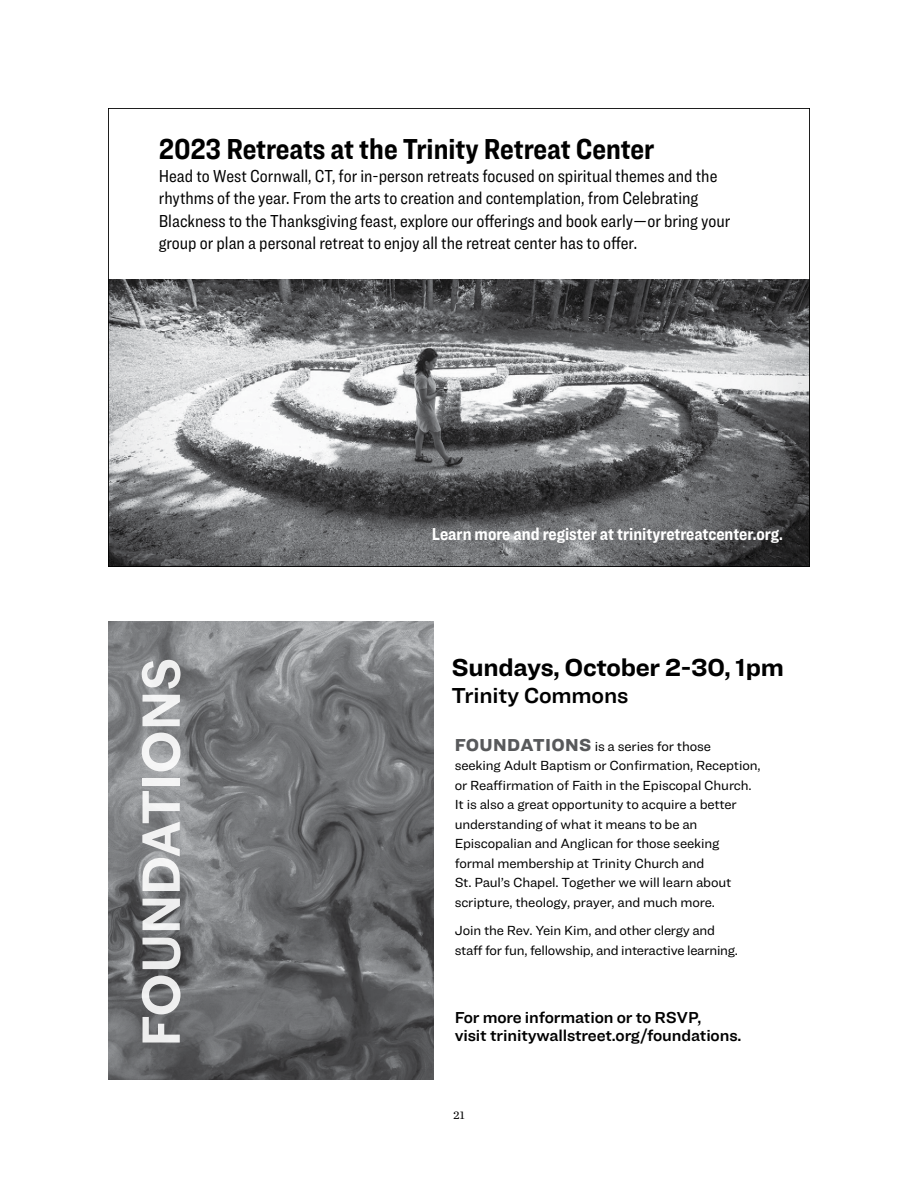
<style>
.page{position:relative;width:918px;height:1188px;background:#fff}
.page>*{position:absolute;margin:0;border:0;box-sizing:border-box;transform-origin:0 0}
.t1{font:600 54px "Chiswick TWS Grotesque";letter-spacing:.015em;color:#fff}
.t2{font:700 30px "Ringside Condensed";color:#000}
.t3{font:700 25.5px "Ringside";letter-spacing:-.01em;color:#000}
.t4{font:22.5px "Ringside Regular Semi";letter-spacing:-.01em;color:#000}
.t5{font:18px/22.5px "Ringside Condensed";color:#000}
.t6{font:700 18px "Ringside Condensed";color:#fff}
.t7{font:16.5px/18px "Ringside Regular Semi";letter-spacing:-.01em;color:#000}
.t8{font:13.65px/19.5px "Ringside";letter-spacing:-.01em;color:#000}
.t9{font:12px "Chronicle Text G1";color:#000}
.s1{font-weight:900;font-size:18px;color:#58595b}
</style>
<div class="page">
<img style="left:110px;top:279px;width:698px;height:286px">
<img style="left:108px;top:621px;width:325px;height:459px">
<h2 class="t2" style="left:159px;top:128px;width:497px">2023 Retreats at the Trinity Retreat Center</h2>
<p class="t5" style="left:159px;top:164px;width:573px">Head to West Cornwall, CT, for in-person retreats focused on spiritual themes and the rhythms of the year. From the arts to creation and contemplation, from Celebrating Blackness to the Thanksgiving feast, explore our offerings and book early—or bring your group or plan a personal retreat to enjoy all the retreat center has to offer.</p>
<h3 class="t6" style="left:432px;top:521px;width:353px">Learn more and register at trinityretreatcenter.org.</h3>
<h1 class="t1" style="left:119px;top:1046px;width:390px;rotate:-90deg">FOUNDATIONS</h1>
<h3 class="t3" style="left:451px;top:648px;width:334px">Sundays, October 2-30, 1pm</h3>
<h3 class="t4" style="left:451px;top:679px;width:179px">Trinity Commons</h3>
<p class="t8" style="left:455px;top:736px;width:307px"><span class="s1">FOUNDATIONS</span> is a series for those seeking Adult Baptism or Confirmation, Reception, or Reaffirmation of Faith in the Episcopal Church.<br>It is also a great opportunity to acquire a better understanding of what it means to be an Episcopalian and Anglican for those seeking formal membership at Trinity Church and<br>St. Paul’s Chapel. Together we will learn about scripture, theology, prayer, and much more.</p>
<p class="t8" style="left:455px;top:921px;width:285px">Join the Rev. Yein Kim, and other clergy and staff for fun, fellowship, and interactive learning.</p>
<p class="t7" style="left:455px;top:1008px;width:288px">For more information or to RSVP,<br>visit trinitywallstreet.org/foundations.</p>
<p class="t9" style="left:453px;top:1106px;width:13px">21</p>
</div>
